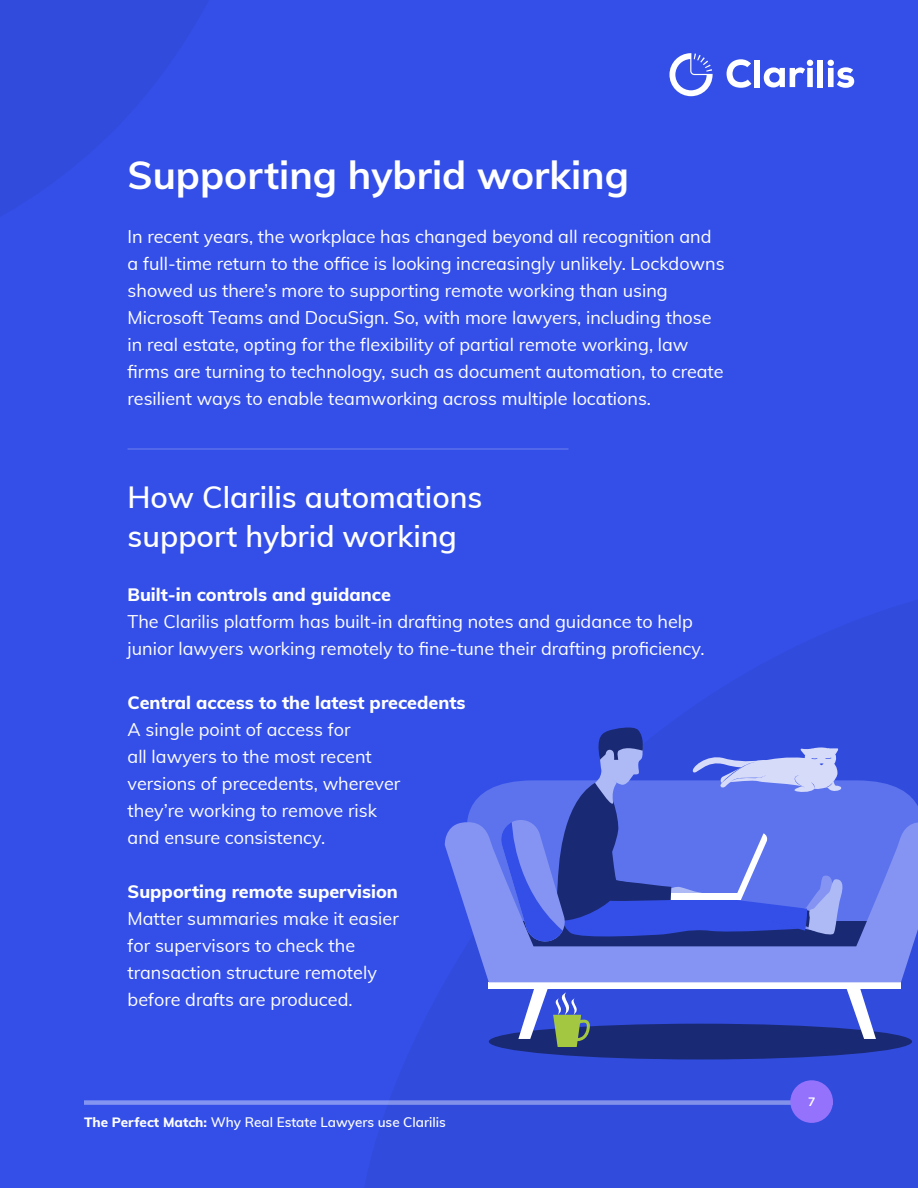
<style>
.page{position:relative;width:918px;height:1188px;background:#344fe8}
.page>*{position:absolute;margin:0;border:0;box-sizing:border-box;transform-origin:0 0}
.t1{font:700 39px "Muli";color:#fff}
.t2{font:600 30px/39px "Muli";color:#fff}
.t3{font:18px/27px "Muli";color:#fff}
.t4{font:800 18px "Muli";color:#fff}
.t5{font:600 13.5px "Muli";color:#fff}
.t6{font:700 12.15px "Muli";color:#fff}
.s1{font-weight:800}
</style>
<div class="page">
<svg style="left:365px;top:600px;width:553px;height:588px;fill:#314bdd"></svg>
<div style="left:84px;top:1100px;width:749px;height:5px;background:#8292ea"></div>
<svg style="left:0;top:0;width:208px;height:216px;fill:#314bdd"></svg>
<div style="left:790px;top:1080px;width:43px;height:43px;background:#9472fc;border-radius:50%"></div>
<svg style="left:727px;top:59px;width:24px;height:29px"></svg>
<div style="left:755px;top:60px;width:5px;height:27px;background:#fff"></div>
<svg style="left:764px;top:59px;width:49px;height:29px"></svg>
<div style="left:818px;top:60px;width:5px;height:27px;background:#fff"></div>
<svg style="left:828px;top:59px;width:26px;height:29px"></svg>
<svg style="left:669px;top:53px;width:44px;height:43px"></svg>
<div style="left:489px;top:1024px;width:423px;height:35px;background:#1a2973;border-radius:50%"></div>
<svg style="left:454px;top:780px;width:464px;height:40px;fill:#5c73ed"></svg>
<div style="left:489px;top:982px;width:412px;height:7px;background:#fff"></div>
<svg style="left:846px;top:989px;width:30px;height:50px"></svg>
<svg style="left:444px;top:820px;width:474px;height:162px;background:#7283eb"></svg>
<svg style="left:499px;top:721px;width:347px;height:223px"></svg>
<svg style="left:518px;top:989px;width:72px;height:58px"></svg>
<hr style="left:128px;top:448px;width:441px;height:2px;background:#fff">
<h1 class="t1" style="left:128px;top:147px;width:503px">Supporting hybrid working</h1>
<p class="t3" style="left:128px;top:222px;width:599px">In recent years, the workplace has changed beyond all recognition and a full-time return to the office is looking increasingly unlikely. Lockdowns showed us there’s more to supporting remote working than using Microsoft Teams and DocuSign. So, with more lawyers, including those in real estate, opting for the flexibility of partial remote working, law firms are turning to technology, such as document automation, to create resilient ways to enable teamworking across multiple locations.</p>
<h2 class="t2" style="left:128px;top:476px;width:356px">How Clarilis automations support hybrid working</h2>
<p class="t4" style="left:128px;top:581px;width:265px">Built-in controls and guidance</p>
<p class="t3" style="left:128px;top:607px;width:579px">The Clarilis platform has built-in drafting notes and guidance to help junior lawyers working remotely to fine-tune their drafting proficiency.</p>
<p class="t4" style="left:128px;top:689px;width:340px">Central access to the latest precedents</p>
<p class="t3" style="left:128px;top:715px;width:274px">A single point of access for<br>all lawyers to the most recent versions of precedents, wherever they’re working to remove risk and ensure consistency.</p>
<p class="t4" style="left:128px;top:878px;width:272px">Supporting remote supervision</p>
<p class="t3" style="left:128px;top:904px;width:273px">Matter summaries make it easier for supervisors to check the transaction structure remotely before drafts are produced.</p>
<p class="t5" style="left:84px;top:1112px;width:363px"><span class="s1">The Perfect Match:</span> Why Real Estate Lawyers use Clarilis</p>
<p class="t6" style="left:808px;top:1093px;width:9px">7</p>
</div>
